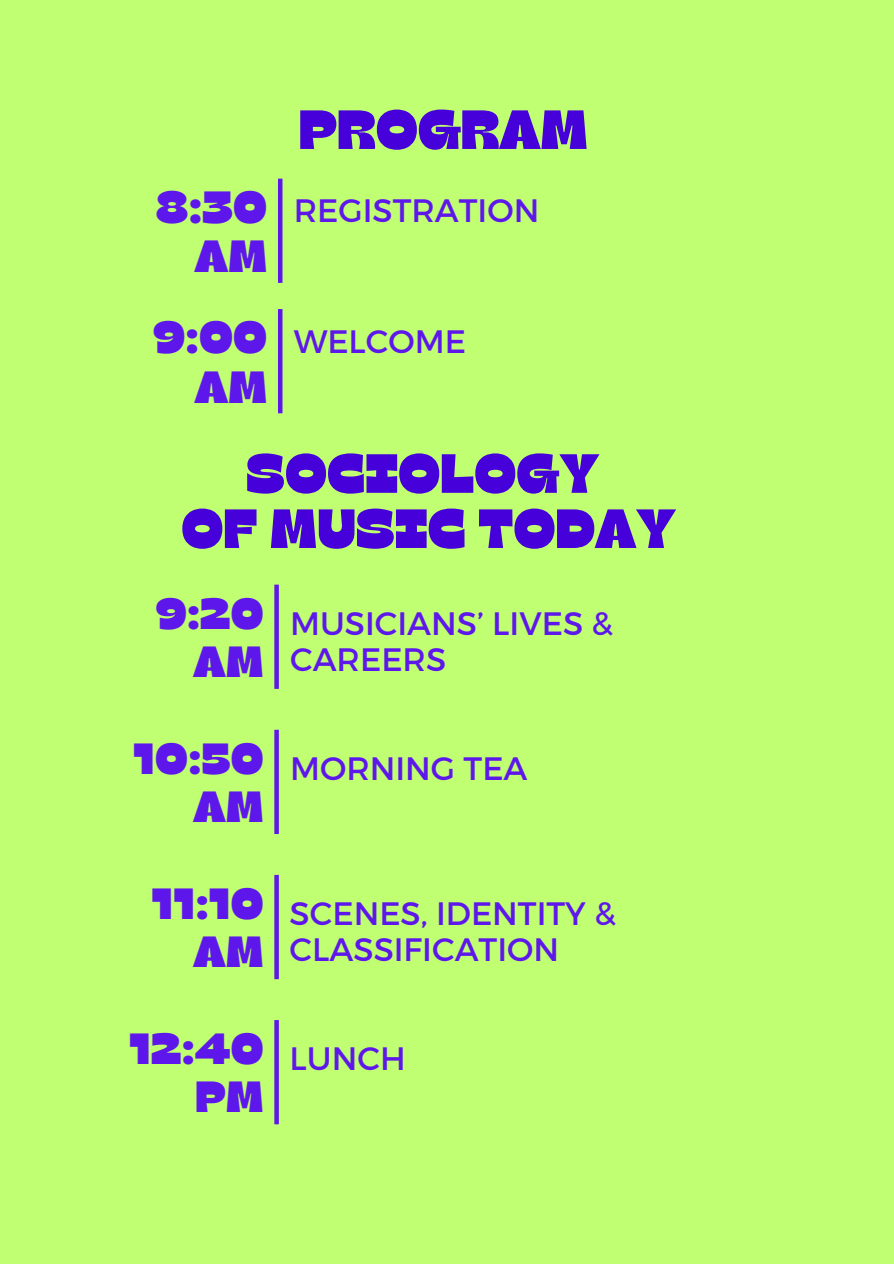
<style>
.page{position:relative;width:894px;height:1264px;background:#fff}
.page>*{position:absolute;margin:0;border:0;box-sizing:border-box;transform-origin:0 0}
.t1{font:55.05px/55.2px "Gulfs Display";color:#4600da;text-align:center}
.t2{font:45px/49.5px "Gulfs Display";color:#5e17eb;text-align:right}
.t3{font:43.5px/48.3px "Gulfs Display";color:#5e17eb;text-align:right}
.t4{font:32.4px/36px "Montserrat";color:#5e17eb}
</style>
<div class="page">
<div style="left:0;top:0;width:893px;height:1263px;background:#c1ff72"></div>
<div style="left:274px;top:729px;width:5px;height:105px;background:#5e17eb"></div>
<div style="left:274px;top:874px;width:5px;height:105px;background:#5e17eb"></div>
<div style="left:274px;top:584px;width:5px;height:105px;background:#5e17eb"></div>
<div style="left:274px;top:1020px;width:5px;height:104px;background:#5e17eb"></div>
<hr style="left:278px;top:309px;width:4px;height:104px;background:#5e17eb">
<hr style="left:278px;top:179px;width:4px;height:104px;background:#5e17eb">
<p class="t1" style="left:298px;top:99px;width:291px">PROGRAM</p>
<h2 class="t2" style="left:156px;top:180px;width:113px">8:30<br>AM</h2>
<p class="t4" style="left:294px;top:191px;width:247px">REGISTRATION</p>
<h2 class="t2" style="left:153px;top:310px;width:116px">9:00<br>AM</h2>
<p class="t4" style="left:294px;top:322px;width:174px">WELCOME</p>
<h1 class="t1" style="left:181px;top:443px;width:496px">SOCIOLOGY<br>OF MUSIC TODAY</h1>
<h1 class="t3" style="left:155px;top:587px;width:109px">9:20<br>AM</h1>
<h2 class="t3" style="left:133px;top:732px;width:132px">10:50<br>AM</h2>
<h2 class="t3" style="left:151px;top:877px;width:113px">11:10<br>AM</h2>
<p class="t3" style="left:129px;top:1022px;width:136px">12:40<br>PM</p>
<h2 class="t4" style="left:290px;top:603px;width:324px">MUSICIANS’ LIVES &amp;<br>CAREERS</h2>
<p class="t4" style="left:290px;top:748px;width:239px">MORNING TEA</p>
<p class="t4" style="left:289px;top:893px;width:327px">SCENES, IDENTITY &amp;<br>CLASSIFICATION</p>
<h2 class="t4" style="left:289px;top:1038px;width:117px">LUNCH</h2>
</div>
